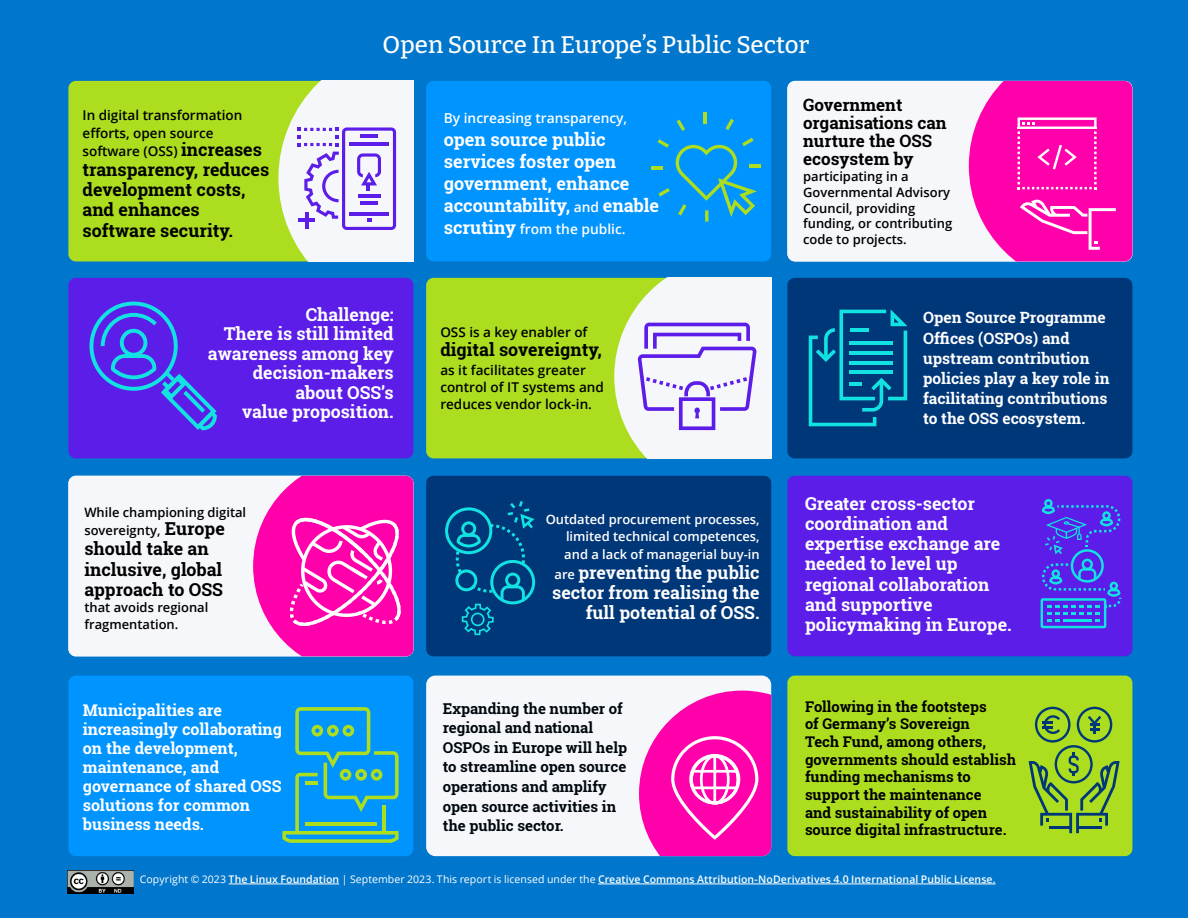
<style>
.page{position:relative;width:1188px;height:918px;background:#07c}
.page>*{position:absolute;margin:0;border:0;box-sizing:border-box;transform-origin:0 0}
.t1{font:100 24px "Bitter";color:#fff}
.t2{font:700 18.15px/22.2px "Roboto Slab";color:#fff}
.t3{font:700 17.85px/20.1px "Roboto Slab";color:#fff;text-align:right}
.t4{font:700 17.85px/20.1px "Roboto Slab";color:#000}
.t5{font:700 17.7px/19.5px "Roboto Slab";color:#fff;text-align:right}
.t6{font:700 16.95px/18.1px "Roboto Slab";color:#000}
.t7{font:700 16.05px/19px "Roboto Slab";color:#fff}
.t8{font:700 15.6px/20.1px "Roboto Slab";color:#fff}
.t9{font:700 15px/19.5px "Roboto Slab";color:#00080f}
.t10{font:700 14.7px/17.5px "Roboto Slab";color:#000}
.t11{font:600 13.8px "Open Sans";color:#fff}
.t12{font:600 13.5px/17.2px "Open Sans";color:#000}
.t13{font:600 12.9px/15.8px "Open Sans";color:#000}
.t14{font:600 12.9px/17.2px "Open Sans";color:#fff;text-align:justify}
.t15{font:10.5px "Open Sans";letter-spacing:.005em;color:#fff}
.s1{font-family:"Roboto Slab";font-weight:700;font-size:17.85px}
.s2{font-family:"Open Sans";font-weight:600;font-size:13.8px}
.s3{font-family:"Roboto Slab";font-weight:700;font-size:18.15px}
.s4{font-family:"Open Sans";font-weight:600;font-size:12.9px}
.s5{font-style:inherit}
</style>
<div class="page">
<div style="left:68px;top:278px;width:345px;height:180px;background:#5b1de7;border-radius:7px"></div>
<div style="left:426px;top:278px;width:345px;height:180px;background:#acde1f;border-radius:7px"></div>
<div style="left:426px;top:476px;width:345px;height:180px;background:#003778;border-radius:7px"></div>
<div style="left:426px;top:676px;width:345px;height:180px;background:#f6f7fa;border-radius:9px"></div>
<div style="left:787px;top:676px;width:345px;height:180px;background:#acde1f;border-radius:7px"></div>
<div style="left:68px;top:676px;width:345px;height:180px;background:#0094ff;border-radius:7px"></div>
<div style="left:68px;top:476px;width:345px;height:180px;background:#f6f7fa;border-radius:7px"></div>
<div style="left:787px;top:476px;width:345px;height:180px;background:#5b1de7;border-radius:7px"></div>
<div style="left:787px;top:278px;width:345px;height:180px;background:#003778;border-radius:7px"></div>
<div style="left:787px;top:81px;width:345px;height:180px;background:#f6f7fa;border-radius:8px"></div>
<div style="left:68px;top:81px;width:345px;height:180px;background:#acde1f;border-radius:7px"></div>
<div style="left:426px;top:81px;width:345px;height:180px;background:#0094ff;border-radius:7px"></div>
<svg style="left:278px;top:81px;width:135px;height:180px;background:#dddce3"></svg>
<hr style="left:703px;top:113px;width:4px;height:11px;background:#acde1f">
<svg style="left:677px;top:120px;width:8px;height:11px"></svg>
<hr style="left:652px;top:166px;width:11px;height:4px;background:#acde1f">
<svg style="left:725px;top:119px;width:9px;height:11px"></svg>
<svg style="left:658px;top:138px;width:102px;height:84px"></svg>
<svg style="left:89px;top:302px;width:128px;height:128px"></svg>
<svg style="left:253px;top:476px;width:160px;height:180px"></svg>
<svg style="left:282px;top:707px;width:117px;height:136px"></svg>
<svg style="left:969px;top:81px;width:163px;height:180px;background:#fe21b4"></svg>
<svg style="left:809px;top:309px;width:98px;height:117px"></svg>
<svg style="left:1041px;top:499px;width:80px;height:129px"></svg>
<svg style="left:1029px;top:707px;width:91px;height:126px"></svg>
<svg style="left:639px;top:691px;width:132px;height:165px"></svg>
<svg style="left:445px;top:501px;width:90px;height:134px"></svg>
<svg style="left:614px;top:278px;width:157px;height:180px;background:#e0dfe5"></svg>
<img style="left:68px;top:871px;width:66px;height:23px">
<hr style="left:229px;top:884px;width:110px;height:1px;background:#fff">
<hr style="left:598px;top:884px;width:398px;height:1px;background:#fff">
<p class="t12" style="left:83px;top:106px;width:181px;line-height:17.9px">In digital transformation efforts, open source software (OSS) <span class="s1">increases</span></p>
<p class="t4" style="left:83px;top:159px;width:188px">transparency, reduces development costs, and enhances software security.</p>
<h1 class="t1" style="left:383px;top:31px;width:428px">Open Source In Europe’s Public Sector</h1>
<p class="t11" style="left:444px;top:109px;width:185px">By increasing transparency,</p>
<p class="t2" style="left:444px;top:127px;width:217px">open source public services foster open government, enhance accountability, <span class="s2">and</span> enable</p>
<p class="t11" style="left:444px;top:219px;width:183px"><span class="s3">scrutiny</span> from the public.</p>
<p class="t6" style="left:803px;top:95px;width:145px">Government organisations can nurture the OSS ecosystem by</p>
<p class="t13" style="left:803px;top:168px;width:151px">participating in a<br>Governmental Advisory<br>Council, providing funding, or contributing code to projects.</p>
<p class="t5" style="left:208px;top:304px;width:187px">Challenge:<br>There is still limited awareness among key decision-makers about OSS’s<br>value proposition.</p>
<p class="t13" style="left:84px;top:504px;width:163px;line-height:17.9px">While championing digital sovereignty, <span class="s1">Europe</span></p>
<p class="t4" style="left:84px;top:538px;width:140px">should take an inclusive, global approach to OSS</p>
<p class="t13" style="left:84px;top:599px;width:125px;line-height:16.6px">that avoids regional fragmentation.</p>
<p class="t7" style="left:83px;top:700px;width:201px">Municipalities are increasingly collaborating on the development, maintenance, and governance of shared OSS solutions for common business needs.</p>
<p class="t12" style="left:440px;top:323px;width:149px">OSS is a key enabler of</p>
<p class="t4" style="left:440px;top:339px;width:163px">digital sovereignty,</p>
<p class="t12" style="left:440px;top:361px;width:165px">as it facilitates greater control of IT systems and reduces vendor lock-in.</p>
<p class="t14" style="left:564px;top:511px;width:197px;text-indent:-19px">Outdated procurement processes, limited technical competences, and a lack of managerial buy-in</p>
<p class="t3" style="left:552px;top:562px;width:209px"><span class="s4">are</span> preventing the public sector from realising the full potential of OSS.</p>
<p class="t9" style="left:443px;top:698px;width:186px">Expanding the number of regional and national<br>OSPOs in Europe will help to streamline open source operations and amplify open source activities in the public sector.</p>
<p class="t8" style="left:923px;top:307px;width:188px">Open Source Programme<br>Offices (OSPOs) and upstream contribution policies play a key role in facilitating contributions to the OSS ecosystem.</p>
<p class="t3" style="left:805px;top:493px;width:208px;text-align:left">Greater cross-sector coordination and expertise exchange are needed to level up regional collaboration and supportive policymaking in Europe.</p>
<p class="t10" style="left:805px;top:697px;width:213px">Following in the footsteps<br>of Germany’s Sovereign<br>Tech Fund, among others, governments should establish funding mechanisms to support the maintenance<br>and sustainability of open source digital infrastructure.</p>
<p class="t15" style="left:140px;top:872px;width:857px"><span class="s5">Copyright © 2023</span> The Linux Foundation <span class="s5">| September 2023. This report is licensed under the</span> Creative Commons Attribution-NoDerivatives 4.0 International Public License.</p>
</div>
